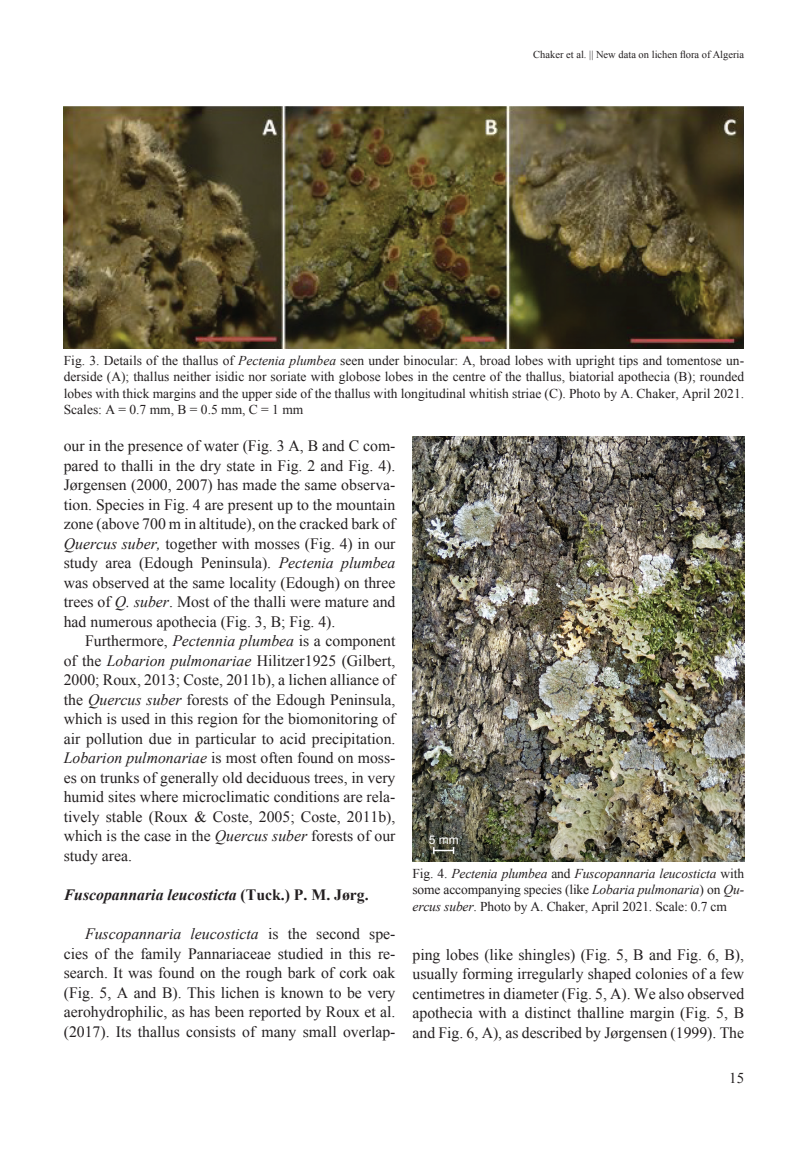
<style>
.page{position:relative;width:808px;height:1149px;background:#fff}
.page>*{position:absolute;margin:0;border:0;box-sizing:border-box;transform-origin:0 0}
.t1{font:15.75px/19.5px "Times New Roman";color:#231f20;text-align:justify}
.t2{font:italic 700 15.75px "Times New Roman";color:#231f20}
.t3{font:15px "Times New Roman";color:#231f20}
.t4{font:13.5px/16.2px "Times New Roman";letter-spacing:-.005em;color:#231f20;text-align:justify}
.t5{font:12px "Arial";color:#fff}
.t6{font:10.5px "Times New Roman";color:#231f20}
.s1{font-style:italic}
.s2{font-style:normal}
</style>
<div class="page">
<img style="left:64px;top:106px;width:680px;height:243px">
<img style="left:412px;top:436px;width:332px;height:425px">
<hr style="left:434px;top:849px;width:20px;height:2px;background:#fff">
<p class="t6" style="left:533px;top:48px;width:212px">Chaker et al. || New data on lichen flora of Algeria</p>
<p class="t4" style="left:64px;top:352px;width:682px">Fig. 3. Details of the thallus of <span class="s1">Pectenia plumbea</span> seen under binocular: A, broad lobes with upright tips and tomentose un&shy;derside (A); thallus neither isidic nor soriate with globose lobes in the centre of the thallus, biatorial apothecia (B); rounded lobes with thick margins and the upper side of the thallus with longitudinal whitish striae (C). Photo by A. Chaker, April 2021.<br>Scales: A = 0.7 mm, B = 0.5 mm, C = 1 mm</p>
<p class="t1" style="left:64px;top:436px;width:333px">our in the presence of water (Fig. 3 A, B and C com&shy;pared to thalli in the dry state in Fig. 2 and Fig. 4).<br>Jørgensen (2000, 2007) has made the same observa&shy;tion. Species in Fig. 4 are present up to the mountain zone (above 700 m in altitude), on the cracked bark of <span class="s1">Quercus suber,</span> together with mosses (Fig. 4) in our study area (Edough Peninsula). <span class="s1">Pectenia plumbea </span>was observed at the same locality (Edough) on three trees of <span class="s1">Q. suber</span>. Most of the thalli were mature and had numerous apothecia (Fig. 3, B; Fig. 4).</p>
<p class="t1" style="left:64px;top:631px;width:333px;text-indent:21px">Furthermore, <span class="s1">Pectennia plumbea</span> is a component of the <span class="s1">Lobarion pulmonariae</span> Hilitzer1925 (Gilbert, 2000; Roux, 2013; Coste, 2011b), a lichen alliance of the <span class="s1">Quercus suber</span> forests of the Edough Peninsula, which is used in this region for the biomonitoring of air pollution due in particular to acid precipitation.<br><span class="s1">Lobarion pulmonariae</span> is most often found on moss&shy;es on trunks of generally old deciduous trees, in very humid sites where microclimatic conditions are rela&shy;tively stable (Roux &amp; Coste, 2005; Coste, 2011b), which is the case in the <span class="s1">Quercus suber</span> forests of our study area.</p>
<p class="t2" style="left:64px;top:883px;width:306px">Fuscopannaria leucosticta <span class="s2">(Tuck.) P. M. Jørg.</span></p>
<p class="t1" style="left:64px;top:923px;width:333px;text-indent:21px"><span class="s1">Fuscopannaria leucosticta</span> is the second spe&shy;cies of the family Pannariaceae studied in this re&shy;search. It was found on the rough bark of cork oak (Fig. 5, A and B). This lichen is known to be very aerohydrophilic, as has been reported by Roux et al. (2017). Its thallus consists of many small overlap-</p>
<p class="t5" style="left:429px;top:831px;width:31px">5 mm</p>
<p class="t4" style="left:412px;top:865px;width:333px">Fig. 4. <span class="s1">Pectenia plumbea</span> and <span class="s1">Fuscopannaria leucosticta</span> with some accompanying species (like <span class="s1">Lobaria pulmonaria</span>) on <span class="s1">Qu&shy;ercus suber</span>. Photo by A. Chaker, April 2021. Scale: 0.7 cm</p>
<p class="t1" style="left:412px;top:944px;width:333px">ping lobes (like shingles) (Fig. 5, B and Fig. 6, B), usually forming irregularly shaped colonies of a few centimetres in diameter (Fig. 5, A). We also observed apothecia with a distinct thalline margin (Fig. 5, B and Fig. 6, A), as described by Jørgensen (1999). The</p>
<p class="t3" style="left:729px;top:1067px;width:16px">15</p>
</div>
